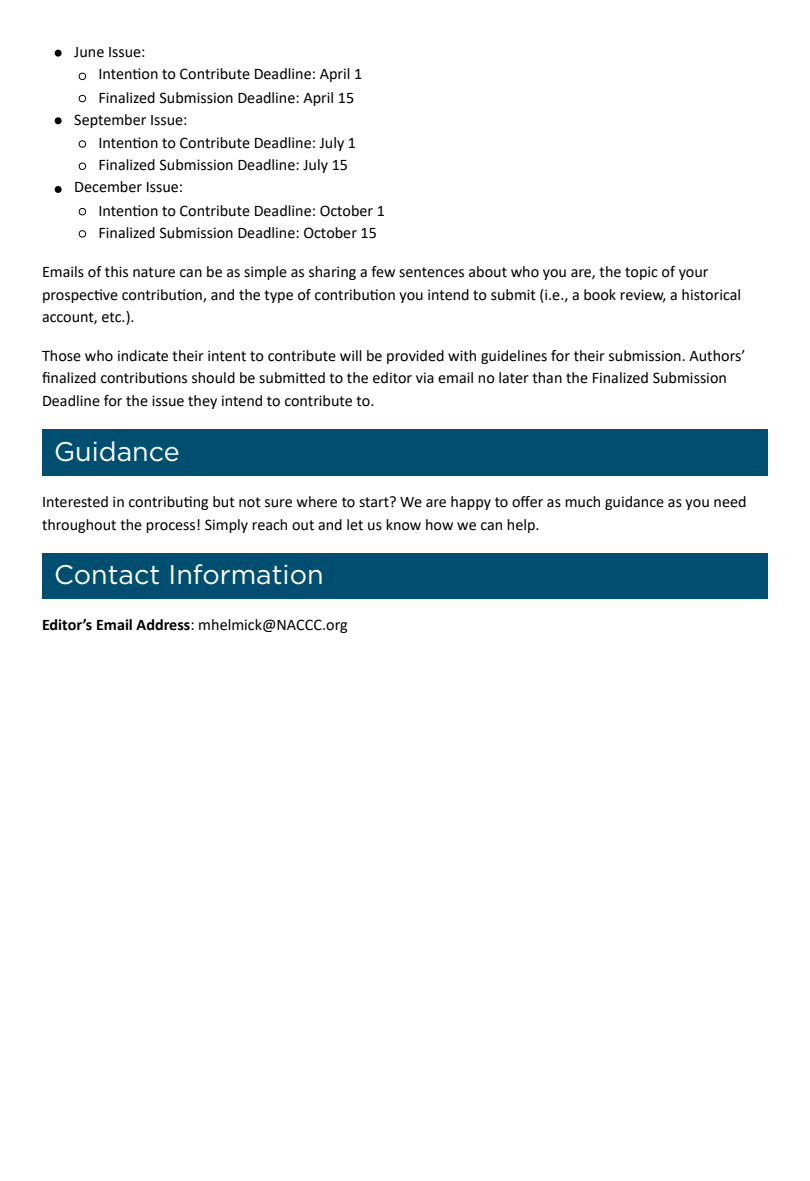
<style>
.page{position:relative;width:810px;height:1181px;background:#fff}
.page>*{position:absolute;margin:0;border:0;box-sizing:border-box;transform-origin:0 0}
.t1{font:26.85px "Gotham";color:#fff}
.t2{font:16.2px/22.2px "Calibri";color:#000}
.t3{font:700 16.2px "Calibri";color:#000}
.s1{font-weight:400}
</style>
<div class="page">
<svg style="left:55px;top:50px;width:7px;height:7px"></svg>
<svg style="left:78px;top:72px;width:8px;height:8px"></svg>
<svg style="left:78px;top:95px;width:8px;height:7px"></svg>
<svg style="left:55px;top:117px;width:7px;height:7px"></svg>
<svg style="left:78px;top:140px;width:8px;height:8px"></svg>
<svg style="left:78px;top:162px;width:8px;height:8px"></svg>
<svg style="left:55px;top:186px;width:7px;height:7px"></svg>
<svg style="left:78px;top:208px;width:8px;height:7px"></svg>
<svg style="left:78px;top:230px;width:8px;height:8px"></svg>
<div style="left:42px;top:430px;width:726px;height:46px;background:#014f70"></div>
<div style="left:42px;top:553px;width:726px;height:46px;background:#014f70"></div>
<p class="t2" style="left:74px;top:42px;width:73px">June Issue:</p>
<p class="t2" style="left:99px;top:64px;width:265px">Intention to Contribute Deadline: April 1</p>
<p class="t2" style="left:99px;top:87px;width:257px">Finalized Submission Deadline: April 15</p>
<p class="t2" style="left:74px;top:110px;width:115px">September Issue:</p>
<p class="t2" style="left:99px;top:133px;width:259px">Intention to Contribute Deadline: July 1</p>
<p class="t2" style="left:99px;top:155px;width:251px">Finalized Submission Deadline: July 15</p>
<p class="t2" style="left:74px;top:177px;width:110px">December Issue:</p>
<p class="t2" style="left:99px;top:200px;width:288px">Intention to Contribute Deadline: October 1</p>
<p class="t2" style="left:99px;top:223px;width:280px">Finalized Submission Deadline: October 15</p>
<p class="t2" style="left:42px;top:262px;width:701px">Emails of this nature can be as simple as sharing a few sentences about who you are, the topic of your prospective contribution, and the type of contribution you intend to submit (i.e., a book review, a historical account, etc.).</p>
<p class="t2" style="left:42px;top:346px;width:705px">Those who indicate their intent to contribute will be provided with guidelines for their submission. Authors’ finalized contributions should be submitted to the editor via email no later than the Finalized Submission<br>Deadline for the issue they intend to contribute to.</p>
<p class="t1" style="left:54px;top:435px;width:127px">Guidance</p>
<p class="t2" style="left:42px;top:491px;width:706px;line-height:23.2px">Interested in contributi ng but not sure where to start? We are happy to offer as much guidance as you need throughout the process! Simply reach out and let us know how we can help.</p>
<p class="t1" style="left:54px;top:558px;width:271px">Contact Information</p>
<h1 class="t3" style="left:42px;top:617px;width:307px">Editor’s Email Address<span class="s1">: mhelmick@NACCC.org</span></h1>
</div>
